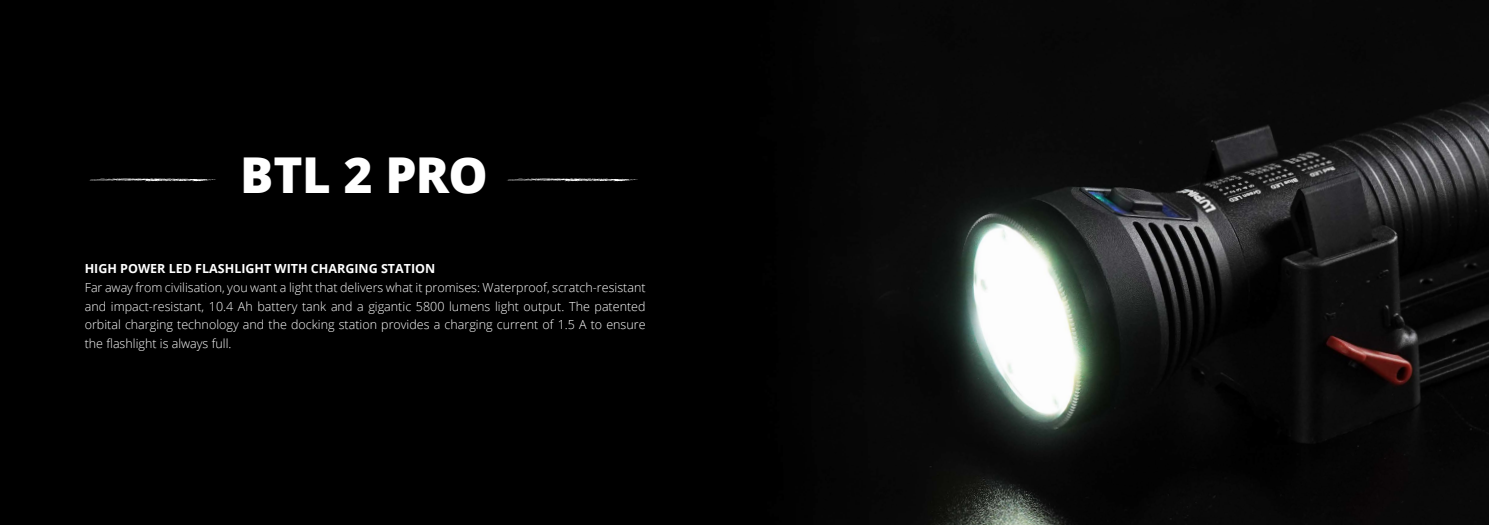
<style>
.page{position:relative;width:1489px;height:525px;background:#fff}
.page>*{position:absolute;margin:0;border:0;box-sizing:border-box;transform-origin:0 0}
.t1{font:800 49.38px "Open Sans";letter-spacing:-.015em;color:#fff}
.t2{font:300 12.5px/18.8px "Open Sans";color:#fff;text-align:justify}
.t3{font:700 12.5px "Open Sans";color:#fff}
</style>
<div class="page">
<img style="left:0;top:0;width:1488px;height:524px">
<svg style="left:506px;top:178px;width:132px;height:3px"></svg>
<svg style="left:88px;top:178px;width:128px;height:3px"></svg>
<h1 class="t1" style="left:240px;top:137px;width:249px">BTL 2 PRO</h1>
<p class="t3" style="left:85px;top:259px;width:352px">HIGH POWER LED FLASHLIGHT WITH CHARGING STATION</p>
<p class="t2" style="left:85px;top:277px;width:562px">Far away from civilisation, you want a light that delivers what it promises: Waterproof, scratch-resistant and impact-resistant, 10.4 Ah battery tank and a gigantic 5800 lumens light output. The patented orbital charging technology and the docking station provides a charging current of 1.5 A to ensure the flashlight is always full.</p>
</div>
